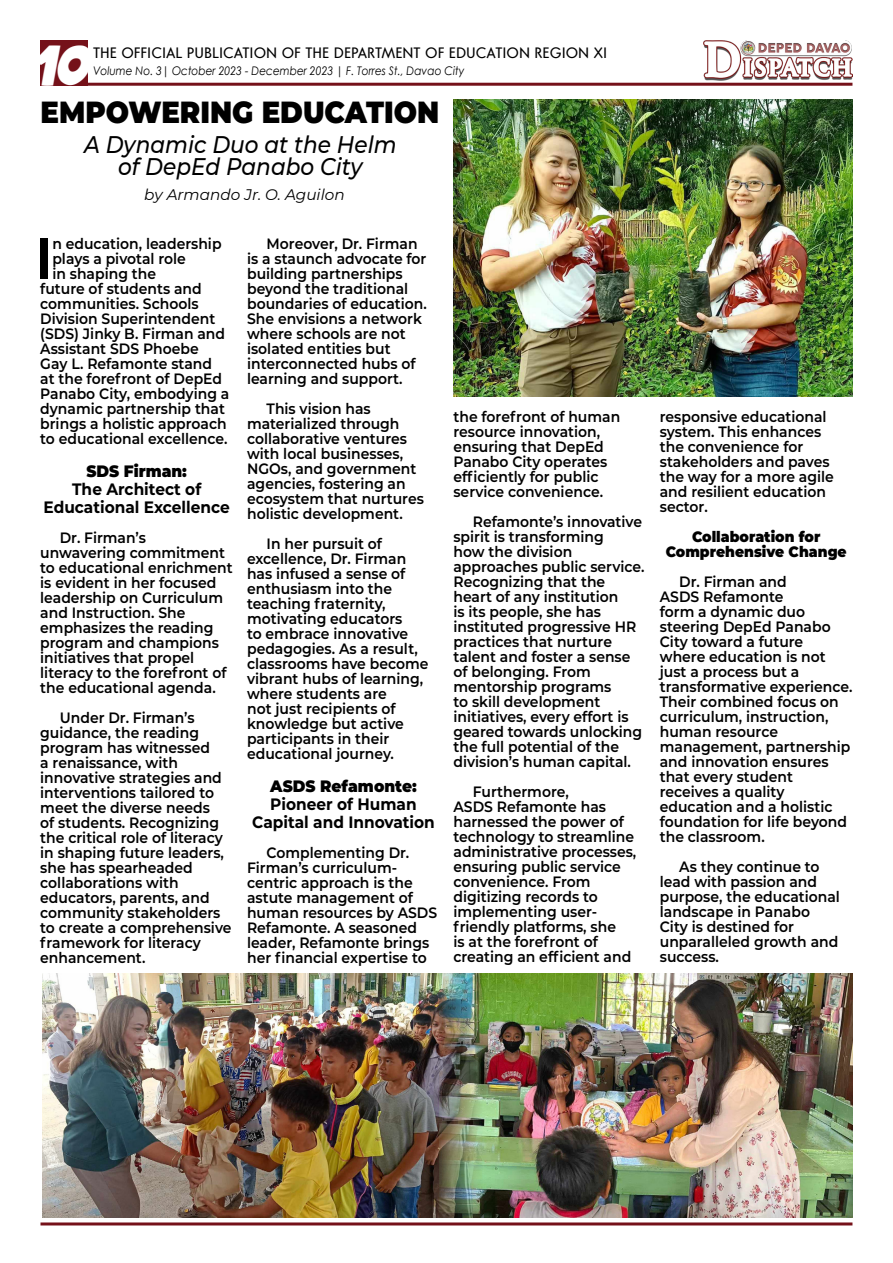
<style>
.page{position:relative;width:893px;height:1263px;background:#fff}
.page>*{position:absolute;margin:0;border:0;box-sizing:border-box;transform-origin:0 0}
.t1{font:600 57.9px "Montserrat";color:#000;scale:.93 1}
.t2{font:31.5px "Heroes Legend";color:#fff;scale:.87 1}
.t3{font:900 30.6px "Montserrat";color:#000;scale:.9 1}
.t4{font:italic 500 24px/22.5px "Montserrat";color:#000;text-align:center;scale:.9 1}
.t5{font:700 16.5px/18px "Montserrat";color:#000;text-align:center;scale:.93 1}
.t6{font:900 16.5px "Montserrat";color:#000;scale:.93 1}
.t7{font:italic 15.3px "Montserrat";color:#000}
.t8{font:600 15px/15px "Montserrat";color:#000;scale:.93 1}
.t9{font:15px "Core Sans G";color:#000}
.t10{font:900 15px/15px "Montserrat";color:#000;text-align:center;scale:.93 1}
.t11{font:italic 11.85px "Century Gothic";color:#000;scale:.89 1}
</style>
<div class="page">
<div style="left:40px;top:40px;width:48px;height:46px;background:#751119"></div>
<hr style="left:88px;top:83px;width:764px;height:3px;background:#751119">
<img style="left:704px;top:41px;width:148px;height:40px">
<hr style="left:40px;top:1222px;width:812px;height:3px;background:#751119">
<img style="left:453px;top:99px;width:400px;height:297px">
<img style="left:43px;top:973px;width:396px;height:244px">
<img style="left:439px;top:973px;width:414px;height:244px">
<h2 class="t2" style="left:33px;top:54px;width:66px">10</h2>
<p class="t9" style="left:93px;top:43px;width:515px">THE OFFICIAL PUBLICATION OF THE DEPARTMENT OF EDUCATION REGION XI</p>
<p class="t11" style="left:93px;top:63px;width:419px">Volume No. 3| October 2023 - December 2023 | F. Torres St., Davao City</p>
<h3 class="t3" style="left:40px;top:89px;width:445px">EMPOWERING EDUCATION</h3>
<h3 class="t4" style="left:84px;top:132px;width:349px">A Dynamic Duo at the Helm of DepEd Panabo City</h3>
<p class="t7" style="left:144px;top:184px;width:202px">by Armando Jr. O. Aguilon</p>
<p class="t8" style="left:247px;top:235px;width:195px;text-indent:19px">Moreover, Dr. Firman is a staunch advocate for building partnerships beyond the traditional boundaries of education.<br>She envisions a network where schools are not isolated entities but interconnected hubs of learning and support.</p>
<p class="t8" style="left:247px;top:400px;width:192px;text-indent:19px">This vision has materialized through collaborative ventures with local businesses,<br>NGOs, and government agencies, fostering an ecosystem that nurtures holistic development.</p>
<p class="t8" style="left:247px;top:535px;width:197px;text-indent:19px">In her pursuit of excellence, Dr. Firman has infused a sense of enthusiasm into the teaching fraternity, motivating educators<br>to embrace innovative pedagogies. As a result, classrooms have become vibrant hubs of learning, where students are<br>not just recipients of knowledge but active participants in their educational journey.</p>
<p class="t6" style="left:270px;top:773px;width:159px">ASDS Refamonte:</p>
<p class="t5" style="left:252px;top:794px;width:198px">Pioneer of Human<br>Capital and Innovation</p>
<p class="t8" style="left:247px;top:844px;width:206px;text-indent:19px">Complementing Dr.<br>Firman’s curriculum&shy;centric approach is the astute management of human resources by ASDS<br>Refamonte. A seasoned leader, Refamonte brings her financial expertise to</p>
<h1 class="t1" style="left:35px;top:217px;width:20px">I</h1>
<p class="t8" style="left:52px;top:235px;width:183px">n education, leadership</p>
<p class="t8" style="left:52px;top:250px;width:145px">plays a pivotal role</p>
<p class="t8" style="left:52px;top:265px;width:113px">in shaping the</p>
<p class="t8" style="left:40px;top:280px;width:175px">future of students and</p>
<p class="t8" style="left:40px;top:295px;width:172px">communities. Schools</p>
<p class="t8" style="left:40px;top:310px;width:190px">Division Superintendent</p>
<p class="t8" style="left:40px;top:325px;width:200px">(SDS) Jinky B. Firman and</p>
<p class="t8" style="left:40px;top:340px;width:172px">Assistant SDS Phoebe</p>
<p class="t8" style="left:40px;top:355px;width:186px">Gay L. Refamonte stand</p>
<p class="t8" style="left:40px;top:370px;width:197px">at the forefront of DepEd</p>
<p class="t8" style="left:40px;top:385px;width:205px">Panabo City, embodying a</p>
<p class="t8" style="left:40px;top:400px;width:200px">dynamic partnership that</p>
<p class="t8" style="left:40px;top:415px;width:202px">brings a holistic approach</p>
<p class="t8" style="left:40px;top:430px;width:203px">to educational excellence.</p>
<p class="t6" style="left:86px;top:458px;width:110px">SDS Firman:</p>
<p class="t5" style="left:43px;top:479px;width:202px">The Architect of<br>Educational Excellence</p>
<p class="t8" style="left:40px;top:529px;width:208px;text-indent:19px">Dr. Firman’s unwavering commitment to educational enrichment is evident in her focused leadership on Curriculum and Instruction. She emphasizes the reading program and champions initiatives that propel literacy to the forefront of the educational agenda.</p>
<p class="t8" style="left:40px;top:709px;width:207px;text-indent:19px">Under Dr. Firman’s guidance, the reading program has witnessed<br>a renaissance, with innovative strategies and interventions tailored to meet the diverse needs<br>of students. Recognizing the critical role of literacy in shaping future leaders, she has spearheaded collaborations with educators, parents, and community stakeholders to create a comprehensive framework for literacy enhancement.</p>
<p class="t8" style="left:453px;top:408px;width:181px">the forefront of human resource innovation, ensuring that DepEd<br>Panabo City operates efficiently for public service convenience.</p>
<p class="t8" style="left:453px;top:513px;width:207px;text-indent:19px">Refamonte’s innovative spirit is transforming<br>how the division approaches public service.<br>Recognizing that the heart of any institution<br>is its people, she has instituted progressive HR practices that nurture talent and foster a sense of belonging. From mentorship programs<br>to skill development initiatives, every effort is geared towards unlocking the full potential of the division’s human capital.</p>
<p class="t8" style="left:453px;top:783px;width:198px;text-indent:19px">Furthermore,<br>ASDS Refamonte has harnessed the power of technology to streamline administrative processes, ensuring public service convenience. From digitizing records to implementing user&shy;friendly platforms, she<br>is at the forefront of creating an efficient and</p>
<p class="t8" style="left:660px;top:408px;width:189px">responsive educational system. This enhances the convenience for stakeholders and paves the way for a more agile and resilient education sector.</p>
<p class="t10" style="left:666px;top:528px;width:196px">Collaboration for<br>Comprehensive Change</p>
<p class="t8" style="left:660px;top:573px;width:209px;text-indent:19px">Dr. Firman and<br>ASDS Refamonte<br>form a dynamic duo steering DepEd Panabo<br>City toward a future<br>where education is not just a process but a transformative experience.<br>Their combined focus on curriculum, instruction, human resource management, partnership and innovation ensures that every student receives a quality education and a holistic foundation for life beyond the classroom.</p>
<p class="t8" style="left:660px;top:858px;width:195px;text-indent:19px">As they continue to lead with passion and purpose, the educational landscape in Panabo<br>City is destined for unparalleled growth and success.</p>
</div>
